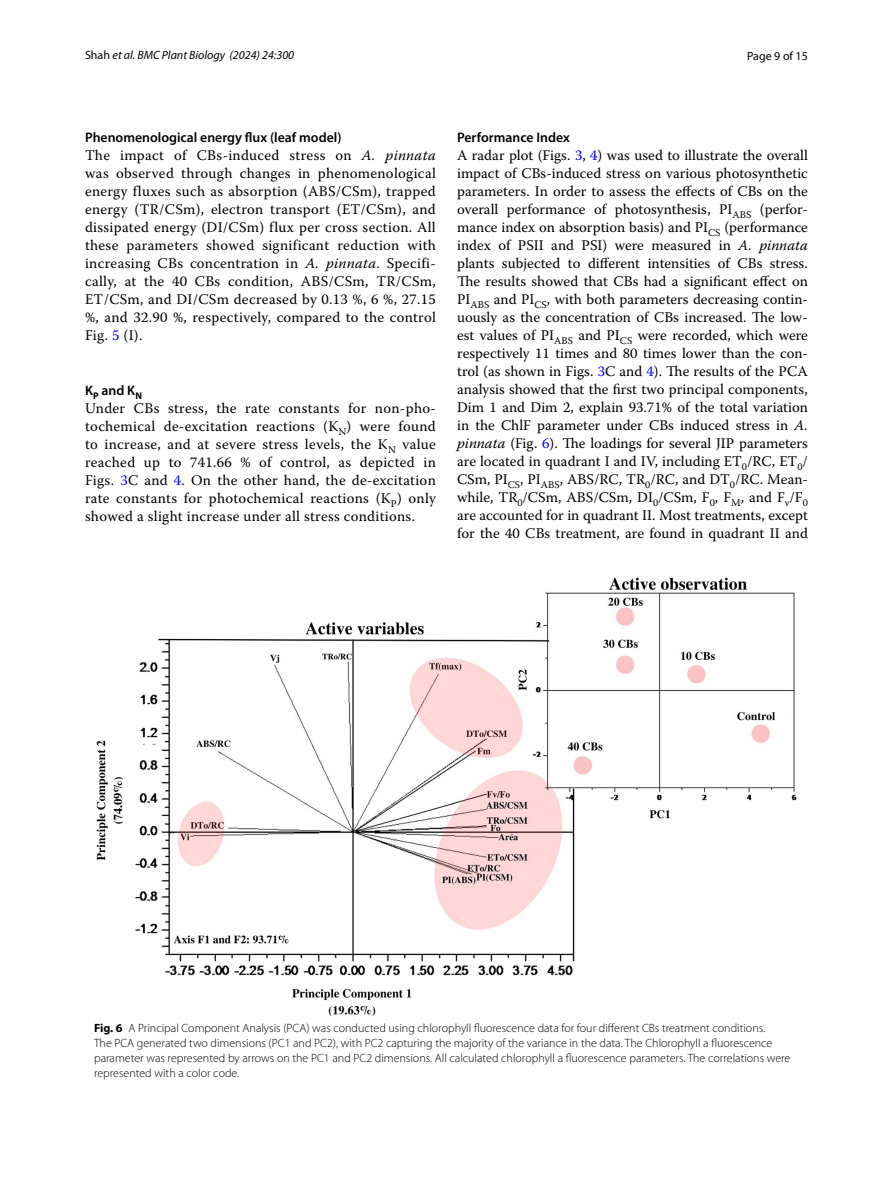
<style>
.page{position:relative;width:893px;height:1187px;background:#fff}
.page>*{position:absolute;margin:0;border:0;box-sizing:border-box;transform-origin:0 0}
.t1{font:14.7px/18px "Warnock Pro";letter-spacing:.02em;color:#000;text-align:justify}
.t2{font:600 13.8px "Myriad Pro";color:#000}
.t3{font:300 12px/15px "Myriad Pro";color:#000}
.t4{font:italic 12px "Myriad Pro";color:#000}
.t5{font:12px "Myriad Pro";color:#000}
.s1{font-style:normal}
.s2{font-style:italic}
.s3{color:#00f}
.s4{font-weight:700}
</style>
<div class="page">
<img style="left:96px;top:577px;width:701px;height:439px">
<p class="t4" style="left:85px;top:48px;width:211px"><span class="s1">Shah</span> et al. BMC Plant Biology (2024) 24:300</p>
<p class="t5" style="left:747px;top:48px;width:62px">Page 9 of 15</p>
<p class="t2" style="left:85px;top:129px;width:258px">Phenomenological energy flux (leaf model)</p>
<p class="t1" style="left:85px;top:146px;width:352px">The impact of CBs-induced stress on <span class="s2">A. pinnata </span>was observed through changes in phenomenological energy fluxes such as absorption (ABS/CSm), trapped energy (TR/CSm), electron transport (ET/CSm), and dissipated energy (DI/CSm) flux per cross section. All these parameters showed significant reduction with increasing CBs concentration in <span class="s2">A. pinnata</span>. Specifi&shy;cally, at the 40 CBs condition, ABS/CSm, TR/CSm, ET/CSm, and DI/CSm decreased by 0.13 %, 6 %, 27.15 %, and 32.90 %, respectively, compared to the control Fig. <span class="s3">5</span> (I).</p>
<p class="t2" style="left:85px;top:382px;width:58px">K<sub>P</sub> and K<sub>N</sub></p>
<p class="t1" style="left:85px;top:399px;width:352px">Under CBs stress, the rate constants for non-pho&shy;tochemical de-excitation reactions (K<sub>N</sub>) were found to increase, and at severe stress levels, the K<sub>N</sub> value reached up to 741.66 % of control, as depicted in Figs. <span class="s3">3</span>C and <span class="s3">4</span>. On the other hand, the de-excitation rate constants for photochemical reactions (K<sub>P</sub>) only showed a slight increase under all stress conditions.</p>
<p class="t2" style="left:457px;top:129px;width:114px">Performance Index</p>
<p class="t1" style="left:457px;top:146px;width:352px">A radar plot (Figs. <span class="s3">3</span>, <span class="s3">4</span>) was used to illustrate the overall impact of CBs-induced stress on various photosynthetic parameters. In order to assess the effects of CBs on the overall performance of photosynthesis, PI<sub>ABS</sub> (perfor&shy;mance index on absorption basis) and PI<sub>CS</sub> (performance index of PSII and PSI) were measured in <span class="s2">A. pinnata </span>plants subjected to different intensities of CBs stress.<br>The results showed that CBs had a significant effect on PI<sub>ABS</sub> and PI<sub>CS</sub>, with both parameters decreasing contin&shy;uously as the concentration of CBs increased. The low&shy;est values of PI<sub>ABS</sub> and PI<sub>CS</sub> were recorded, which were respectively 11 times and 80 times lower than the con&shy;trol (as shown in Figs. <span class="s3">3</span>C and <span class="s3">4</span>). The results of the PCA analysis showed that the first two principal components, Dim 1 and Dim 2, explain 93.71% of the total variation in the ChlF parameter under CBs induced stress in <span class="s2">A. pinnata</span> (Fig. <span class="s3">6</span>). The loadings for several JIP parameters are located in quadrant I and IV, including ET<sub>0</sub>/RC, ET<sub>0</sub>/ CSm, PI<sub>CS</sub>, PI<sub>ABS</sub>, ABS/RC, TR<sub>0</sub>/RC, and DT<sub>0</sub>/RC. Mean&shy;while, TR<sub>0</sub>/CSm, ABS/CSm, DI<sub>0</sub>/CSm, F<sub>0</sub>, F<sub>M</sub>, and F<sub>v</sub>/F<sub>0 </sub>are accounted for in quadrant II. Most treatments, except for the 40 CBs treatment, are found in quadrant II and</p>
<p class="t3" style="left:94px;top:1020px;width:698px"><span class="s4">Fig. 6</span> A Principal Component Analysis (PCA) was conducted using chlorophyll fluorescence data for four different CBs treatment conditions.<br>The PCA generated two dimensions (PC1 and PC2), with PC2 capturing the majority of the variance in the data. The Chlorophyll a fluorescence parameter was represented by arrows on the PC1 and PC2 dimensions. All calculated chlorophyll a fluorescence parameters. The correlations were represented with a color code.</p>
</div>
